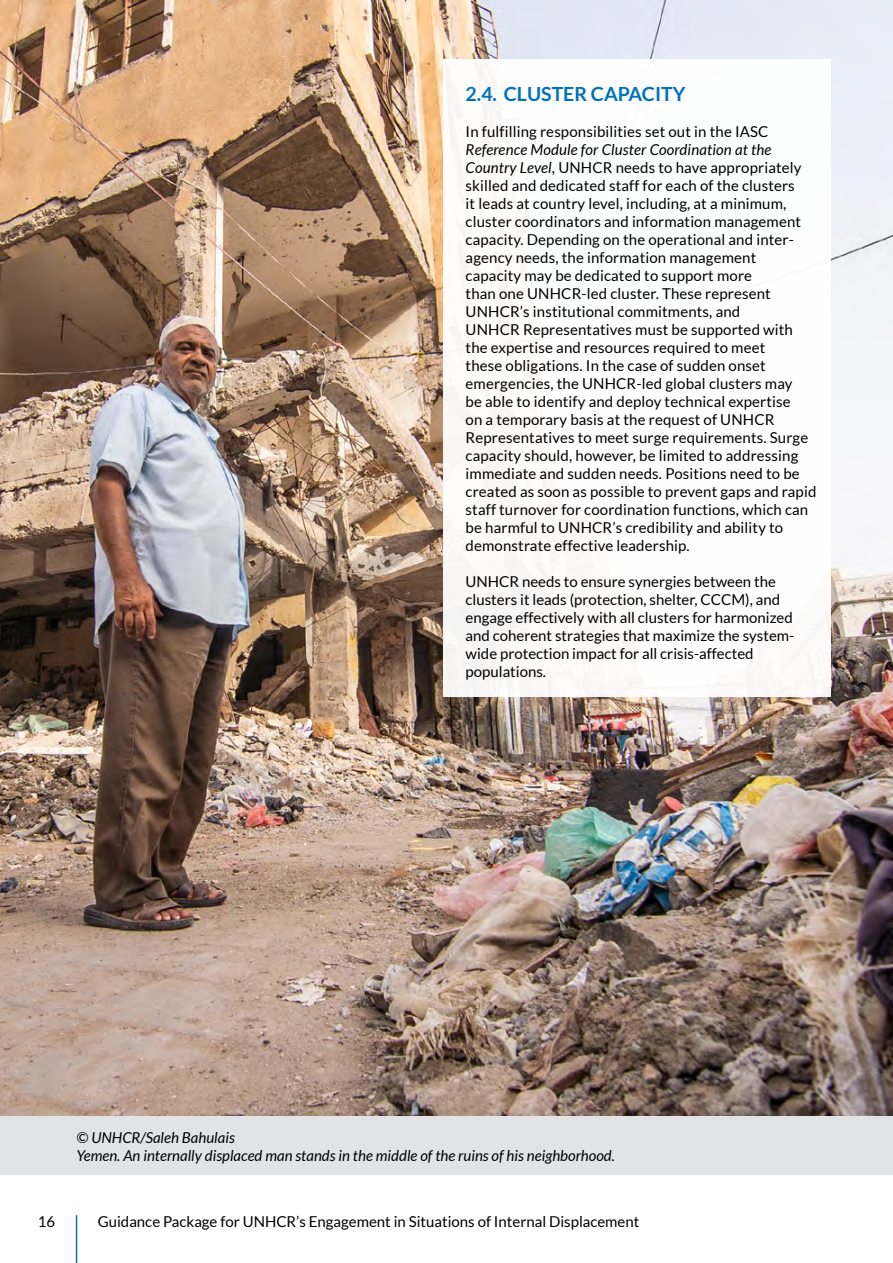
<style>
.page{position:relative;width:893px;height:1263px;background:#fff}
.page>*{position:absolute;margin:0;border:0;box-sizing:border-box;transform-origin:0 0}
.t1{font:700 19.5px "Lato";color:#0072bc}
.t2{font:15px/18px "Lato";letter-spacing:.01em;color:#000}
.t3{font:italic 15px/18px "Lato";color:#000}
.s1{font-style:italic}
</style>
<div class="page">
<hr style="left:76px;top:1215px;width:1px;height:48px;background:#0072bc">
<img style="left:0;top:0;width:893px;height:1116px">
<div style="left:443px;top:60px;width:388px;height:637px;background:#fff"></div>
<div style="left:0;top:1116px;width:893px;height:59px;background:#e2e3e4"></div>
<h1 class="t1" style="left:466px;top:82px;width:221px">2.4. CLUSTER CAPACITY</h1>
<p class="t2" style="left:466px;top:122px;width:304px">In fulfilling responsibilities set out in the IASC</p>
<p class="t2" style="left:466px;top:140px;width:352px"><span class="s1">Reference Module for Cluster Coordination at the Country Level</span>, UNHCR needs to have appropriately skilled and dedicated staff for each of the clusters<br>it leads at country level, including, at a minimum, cluster coordinators and information management capacity. Depending on the operational and inter&shy;agency needs, the information management<br>capacity may be dedicated to support more<br>than one UNHCR-led cluster. These represent UNHCR’s institutional commitments, and<br>UNHCR Representatives must be supported with the expertise and resources required to meet<br>these obligations. In the case of sudden onset emergencies, the UNHCR-led global clusters may<br>be able to identify and deploy technical expertise<br>on a temporary basis at the request of UNHCR Representatives to meet surge requirements. Surge capacity should, however, be limited to addressing immediate and sudden needs. Positions need to be created as soon as possible to prevent gaps and rapid staff turnover for coordination functions, which can be harmful to UNHCR’s credibility and ability to demonstrate effective leadership.</p>
<p class="t2" style="left:466px;top:572px;width:330px">UNHCR needs to ensure synergies between the clusters it leads (protection, shelter, CCCM), and engage effectively with all clusters for harmonized and coherent strategies that maximize the system&shy;wide protection impact for all crisis-affected populations.</p>
<p class="t3" style="left:77px;top:1129px;width:540px">© UNHCR/Saleh Bahulais<br>Yemen. An internally displaced man stands in the middle of the ruins of his neighborhood.</p>
<p class="t2" style="left:38px;top:1213px;width:19px">16</p>
<p class="t2" style="left:98px;top:1213px;width:543px">Guidance Package for UNHCR’s Engagement in Situations of Internal Displacement</p>
</div>
